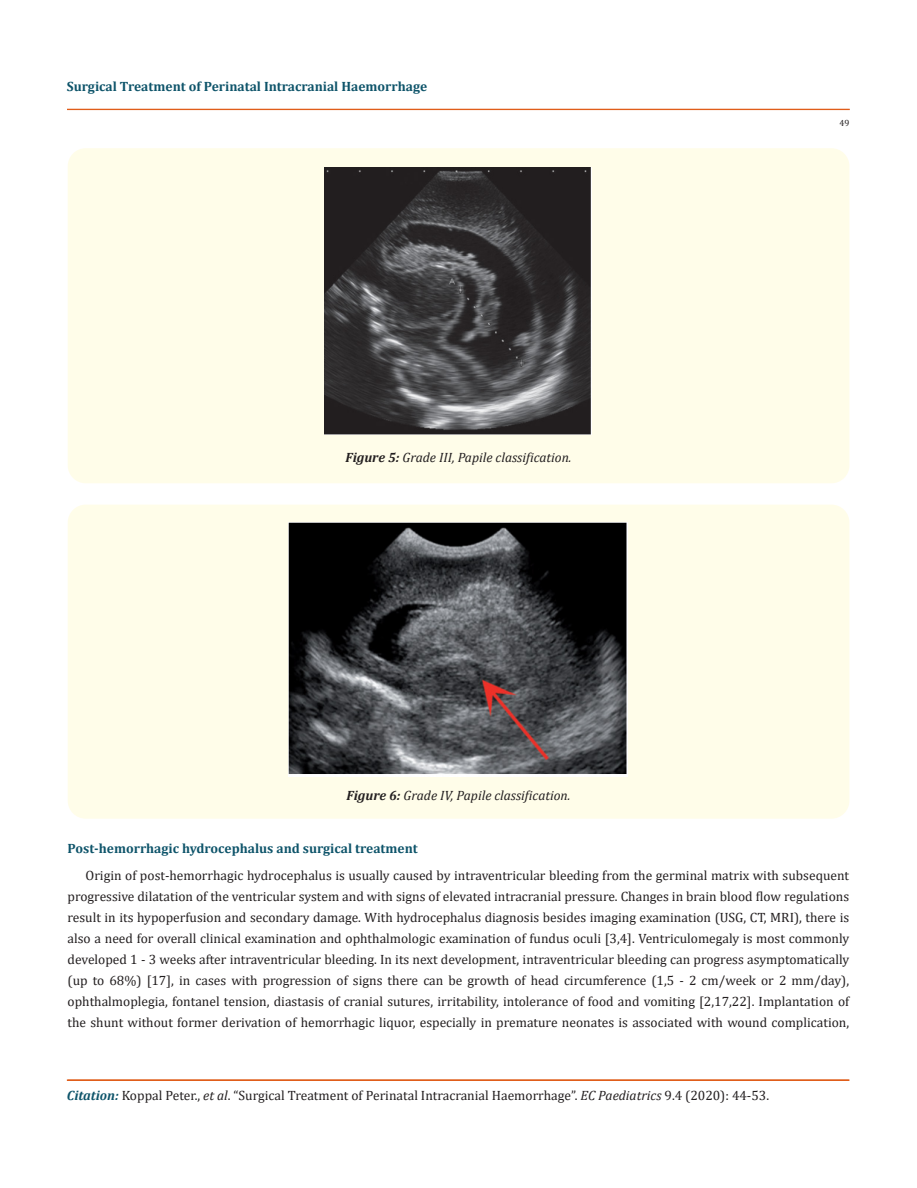
<style>
.page{position:relative;width:917px;height:1188px;background:#fff}
.page>*{position:absolute;margin:0;border:0;box-sizing:border-box;transform-origin:0 0}
.t1{font:13.5px/21px "Cambria";color:#231f20;text-align:justify}
.t2{font:700 13.5px "Cambria";color:#0e546a}
.t3{font:italic 13.5px "Cambria";color:#231f20}
.t4{font:9px "Cambria";color:#231f20}
.s1{font-weight:700}
.s2{font-weight:700;font-style:italic;color:#0e546a}
.s3{font-style:italic}
</style>
<div class="page">
<div style="left:67px;top:109px;width:782px;height:1px;border:1px solid #e05d1a"></div>
<div style="left:67px;top:1080px;width:782px;height:1px;border:1px solid #e05d1a"></div>
<div style="left:68px;top:148px;width:781px;height:335px;background:#fffde9;border-radius:18px"></div>
<img style="left:324px;top:167px;width:268px;height:267px">
<div style="left:68px;top:505px;width:781px;height:314px;background:#fffde9;border-radius:18px"></div>
<img style="left:288px;top:523px;width:339px;height:253px">
<p class="t2" style="left:67px;top:76px;width:362px">Surgical Treatment of Perinatal Intracranial Haemorrhage</p>
<p class="t3" style="left:345px;top:448px;width:228px"><span class="s1">Figure 5:</span> Grade III, Papile classification.</p>
<p class="t3" style="left:346px;top:786px;width:225px"><span class="s1">Figure 6:</span> Grade IV, Papile classification.</p>
<p class="t4" style="left:839px;top:117px;width:11px">49</p>
<p class="t2" style="left:68px;top:838px;width:352px">Post-hemorrhagic hydrocephalus and surgical treatment</p>
<p class="t1" style="left:68px;top:864px;width:783px;text-indent:18px">Origin of post-hemorrhagic hydrocephalus is usually caused by intraventricular bleeding from the germinal matrix with subsequent progressive dilatation of the ventricular system and with signs of elevated intracranial pressure. Changes in brain blood flow regulations result in its hypoperfusion and secondary damage. With hydrocephalus diagnosis besides imaging examination (USG, CT, MRI), there is also a need for overall clinical examination and ophthalmologic examination of fundus oculi [3,4]. Ventriculomegaly is most commonly developed 1 - 3 weeks after intraventricular bleeding. In its next development, intraventricular bleeding can progress asymptomatically (up to 68%) [17], in cases with progression of signs there can be growth of head circumference (1,5 - 2 cm/week or 2 mm/day), ophthalmoplegia, fontanel tension, diastasis of cranial sutures, irritability, intolerance of food and vomiting [2,17,22]. Implantation of the shunt without former derivation of hemorrhagic liquor, especially in premature neonates is associated with wound complication,</p>
<p class="t1" style="left:67px;top:1085px;width:703px"><span class="s2">Citation:</span> Koppal Peter., <span class="s3">et al</span>. “Surgical Treatment of Perinatal Intracranial Haemorrhage”. <span class="s3">EC Paediatrics</span> 9.4 (2020): 44-53.</p>
</div>
